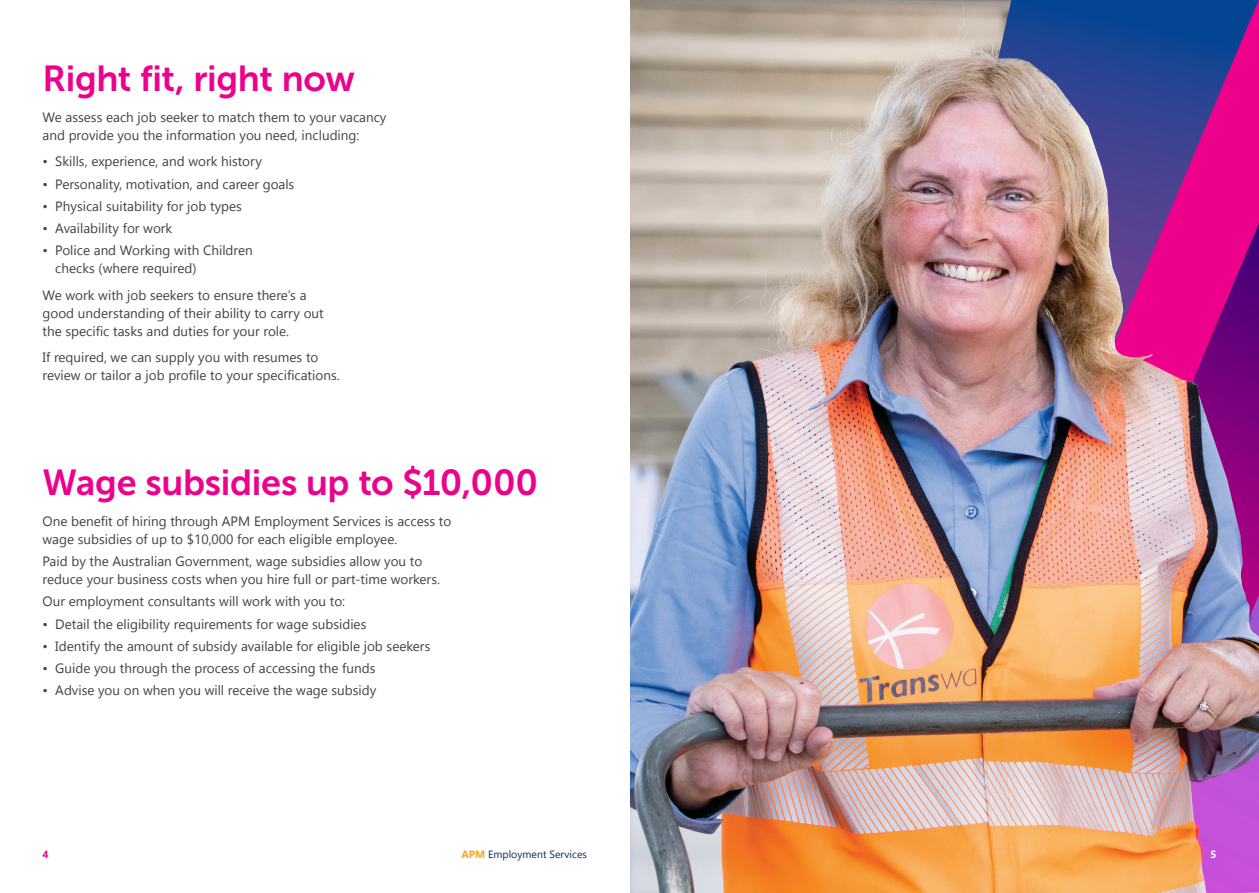
<style>
.page{position:relative;width:1259px;height:893px;background:#fff}
.page>*{position:absolute;margin:0;border:0;box-sizing:border-box;transform-origin:0 0}
.t1{font:36px "Museo Sans 700";letter-spacing:-.01em;color:#ec008c}
.t2{font:13.5px/18px "Gadugi";color:#414142}
.t3{font:10.5px "Gadugi";color:#002d65}
.t4{font:700 10.5px "Gadugi";color:#ec008c}
.t5{font:700 10.5px "Gadugi";color:#fff}
.s1{font-weight:700;color:#faa621}
</style>
<div class="page">
<img style="left:631px;top:0;width:182px;height:893px">
<img style="left:813px;top:0;width:71px;height:893px">
<img style="left:884px;top:0;width:375px;height:893px">
<img style="left:968px;top:28px;width:291px;height:865px">
<p class="t1" style="left:43px;top:58px;width:314px">Right fit, right now</p>
<p class="t2" style="left:43px;top:108px;width:345px">We assess each job seeker to match them to your vacancy and provide you the information you need, including:</p>
<p class="t2" style="left:43px;top:153px;width:221px">• Skills, experience, and work history</p>
<p class="t2" style="left:43px;top:175px;width:253px">• Personality, motivation, and career goals</p>
<p class="t2" style="left:43px;top:197px;width:201px">• Physical suitability for job types</p>
<p class="t2" style="left:43px;top:219px;width:131px">• Availability for work</p>
<p class="t2" style="left:55px;top:242px;width:199px;text-indent:-13px">• Police and Working with Children checks (where required)</p>
<p class="t2" style="left:43px;top:286px;width:283px">We work with job seekers to ensure there’s a good understanding of their ability to carry out the specific tasks and duties for your role.</p>
<p class="t2" style="left:43px;top:349px;width:299px">If required, we can supply you with resumes to review or tailor a job profile to your specifications.</p>
<p class="t1" style="left:43px;top:462px;width:497px">Wage subsidies up to $10,000</p>
<p class="t2" style="left:43px;top:512px;width:410px">One benefit of hiring through APM Employment Services is access to wage subsidies of up to $10,000 for each eligible employee.</p>
<p class="t2" style="left:43px;top:552px;width:399px">Paid by the Australian Government, wage subsidies allow you to reduce your business costs when you hire full or part-time workers.</p>
<p class="t2" style="left:43px;top:592px;width:304px">Our employment consultants will work with you to:</p>
<p class="t2" style="left:43px;top:615px;width:325px">• Detail the eligibility requirements for wage subsidies</p>
<p class="t2" style="left:43px;top:637px;width:389px">• Identify the amount of subsidy available for eligible job seekers</p>
<p class="t2" style="left:43px;top:659px;width:334px">• Guide you through the process of accessing the funds</p>
<p class="t2" style="left:43px;top:681px;width:335px">• Advise you on when you will receive the wage subsidy</p>
<p class="t4" style="left:43px;top:848px;width:8px">4</p>
<p class="t3" style="left:461px;top:848px;width:127px"><span class="s1">APM</span> Employment Services</p>
<p class="t5" style="left:1210px;top:848px;width:8px">5</p>
</div>
